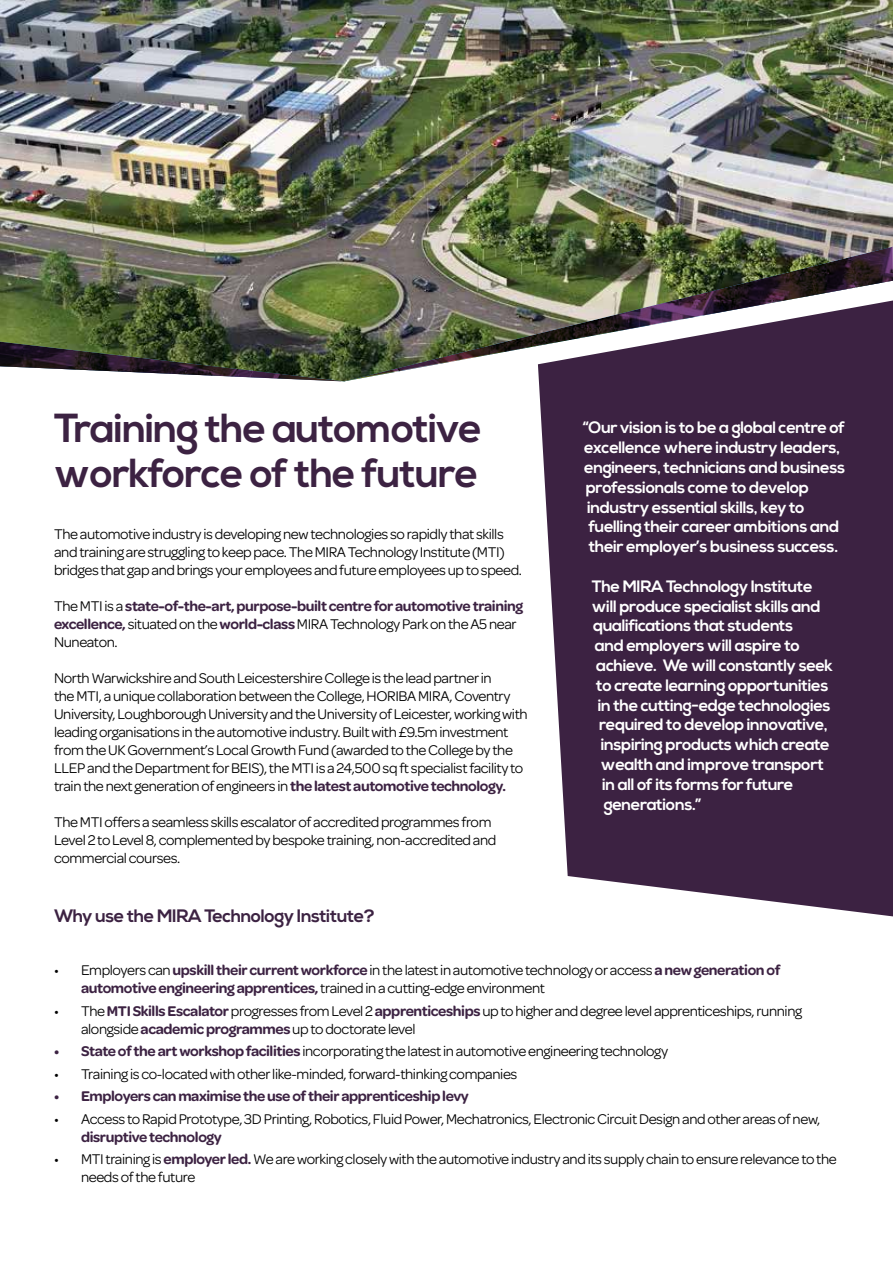
<style>
.page{position:relative;width:893px;height:1263px;background:#fff}
.page>*{position:absolute;margin:0;border:0;box-sizing:border-box;transform-origin:0 0}
.t1{font:700 40.5px/45px "Nexa";letter-spacing:-.025em;color:#3c2242}
.t2{font:700 18px "Nexa";letter-spacing:-.025em;color:#3c2242}
.t3{font:700 16.5px/19.8px "Nexa";letter-spacing:-.025em;color:#fff}
.t4{font:15px/18px "Omnes";letter-spacing:-.025em;color:#000}
.t5{font:600 15px/18px "Omnes";letter-spacing:-.025em;color:#3c2242}
.s1{font-weight:400;color:#000}
.s2{font-weight:600;color:#3c2242}
</style>
<div class="page">
<img style="left:0;top:0;width:893px;height:381px">
<svg style="left:538px;top:300px;width:355px;height:616px;fill:#3c2242"></svg>
<h1 class="t1" style="left:54px;top:411px;width:430px">Training the automotive workforce of the future</h1>
<p class="t4" style="left:54px;top:527px;width:469px">The automotive industry is developing new technologies so rapidly that skills and training are struggling to keep pace. The MIRA Technology Institute (MTI) bridges that gap and brings your employees and future employees up to speed.</p>
<p class="t5" style="left:54px;top:598px;width:471px"><span class="s1">The MTI is a</span> state-of-the-art, purpose-built centre for automotive training excellence, <span class="s1">situated on the</span> world-class <span class="s1">MIRA Technology Park on the A5 near<br>Nuneaton.</span></p>
<p class="t4" style="left:54px;top:671px;width:475px">North Warwickshire and South Leicestershire College is the lead partner in<br>the MTI, a unique collaboration between the College, HORIBA MIRA, Coventry University, Loughborough University and the University of Leicester, working with leading organisations in the automotive industry. Built with £9.5m investment from the UK Government’s Local Growth Fund (awarded to the College by the LLEP and the Department for BEIS), the MTI is a 24,500 sq ft specialist facility to train the next generation of engineers in <span class="s2">the latest automotive technology.</span></p>
<p class="t4" style="left:54px;top:815px;width:444px">The MTI offers a seamless skills escalator of accredited programmes from<br>Level 2 to Level 8, complemented by bespoke training, non-accredited and commercial courses.</p>
<p class="t3" style="left:583px;top:420px;width:264px">“Our vision is to be a global centre of excellence where industry leaders, engineers, technicians and business professionals come to develop industry essential skills, key to fuelling their career ambitions and their employer’s business success.</p>
<p class="t3" style="left:592px;top:578px;width:222px">The MIRA Technology Institute</p>
<p class="t3" style="left:592px;top:598px;width:230px">will produce specialist skills and</p>
<p class="t3" style="left:593px;top:618px;width:202px">qualifications that students</p>
<p class="t3" style="left:595px;top:638px;width:207px">and employers will aspire to</p>
<p class="t3" style="left:596px;top:658px;width:238px">achieve. We will constantly seek</p>
<p class="t3" style="left:596px;top:677px;width:234px">to create learning opportunities</p>
<p class="t3" style="left:598px;top:697px;width:235px">in the cutting-edge technologies</p>
<p class="t3" style="left:599px;top:717px;width:230px">required to develop innovative,</p>
<p class="t3" style="left:601px;top:737px;width:231px">inspiring products which create</p>
<p class="t3" style="left:601px;top:757px;width:225px">wealth and improve transport</p>
<p class="t3" style="left:602px;top:776px;width:193px">in all of its forms for future</p>
<p class="t3" style="left:604px;top:796px;width:99px">generations.”</p>
<p class="t2" style="left:54px;top:909px;width:323px">Why use the MIRA Technology Institute?</p>
<p class="t4" style="left:81px;top:962px;width:701px;text-indent:-27px">• Employers can <span class="s2">upskill their current workforce</span> in the latest in automotive technology or access <span class="s2">a new generation of automotive engineering apprentices,</span> trained in a cutting-edge environment</p>
<p class="t4" style="left:81px;top:1003px;width:723px;text-indent:-27px">• The <span class="s2">MTI Skills Escalator</span> progresses from Level 2 <span class="s2">apprenticeships</span> up to higher and degree level apprenticeships, running alongside <span class="s2">academic programmes</span> up to doctorate level</p>
<p class="t4" style="left:54px;top:1043px;width:616px"><span class="s2">• State of the art workshop facilities</span> incorporating the latest in automotive engineering technology</p>
<p class="t4" style="left:54px;top:1066px;width:465px">• Training is co-located with other like-minded, forward-thinking companies</p>
<p class="t5" style="left:54px;top:1088px;width:416px">• Employers can maximise the use of their apprenticeship levy</p>
<p class="t4" style="left:54px;top:1111px;width:768px">• Access to Rapid Prototype, 3D Printing, Robotics, Fluid Power, Mechatronics, Electronic Circuit Design and other areas of new,</p>
<p class="t5" style="left:81px;top:1129px;width:142px">disruptive technology</p>
<p class="t4" style="left:81px;top:1151px;width:757px;text-indent:-27px">• MTI training is <span class="s2">employer led.</span> We are working closely with the automotive industry and its supply chain to ensure relevance to the needs of the future</p>
</div>
